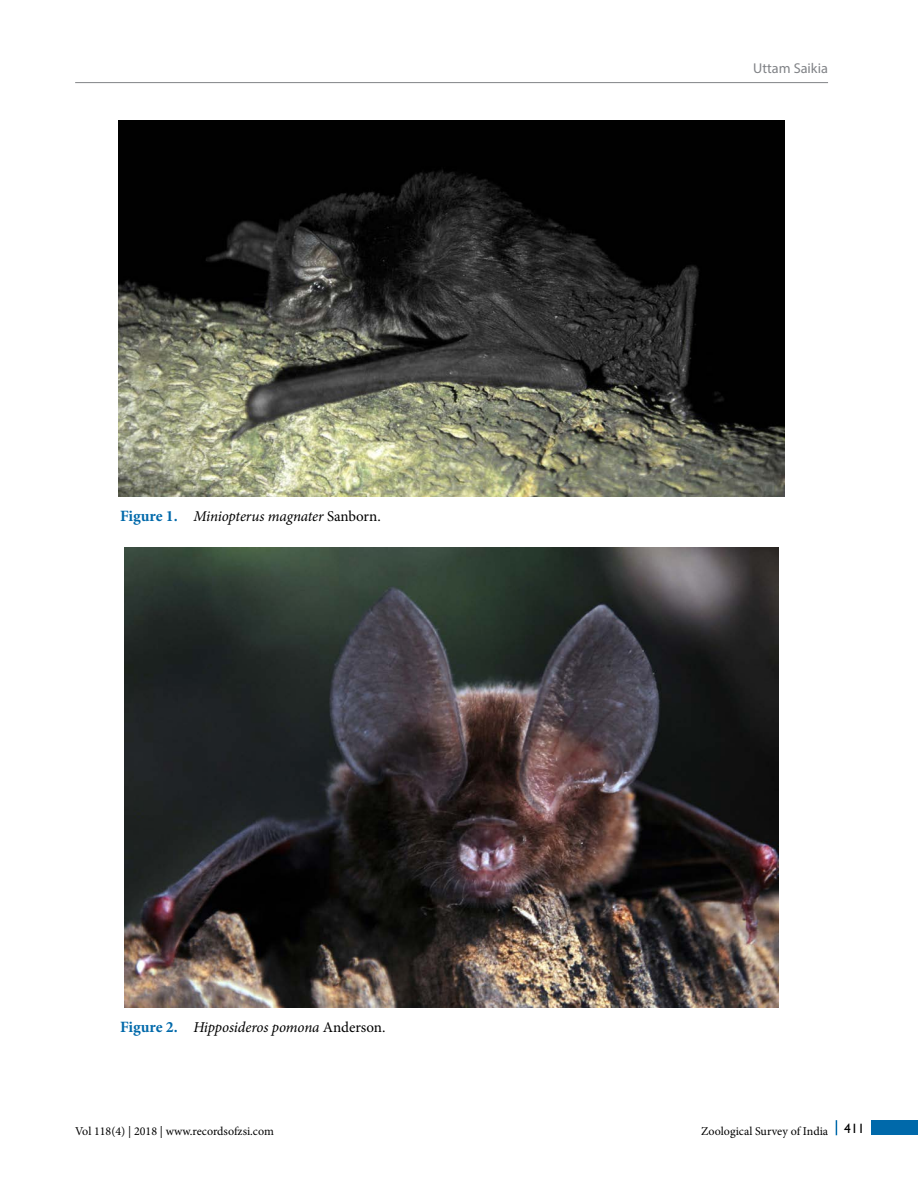
<style>
.page{position:relative;width:918px;height:1188px;background:#fff}
.page>*{position:absolute;margin:0;border:0;box-sizing:border-box;transform-origin:0 0}
.t1{font:italic 15px "Minion Pro";letter-spacing:-.01em;color:#000}
.t2{font:14.25px "Myriad Pro";color:#818387}
.t3{font:12px "Minion Pro";color:#000}
.s1{font-weight:700;font-style:normal;font-size:15.75px;color:#0069aa}
.s2{font-style:normal}
.s3{font-family:"Gill Sans";font-size:13.5px}
</style>
<div class="page">
<div style="left:872px;top:1120px;width:46px;height:15px;background:#0069aa"></div>
<svg style="left:836px;top:1120px;width:1px;height:15px"></svg>
<hr style="left:75px;top:82px;width:753px;height:1px;background:#818387">
<img style="left:119px;top:121px;width:665px;height:375px">
<img style="left:125px;top:547px;width:653px;height:460px">
<p class="t1" style="left:120px;top:506px;width:262px"><span class="s1">Figure 1.</span> Miniopterus magnater <span class="s2">Sanborn.</span></p>
<p class="t1" style="left:120px;top:1017px;width:267px"><span class="s1">Figure 2.</span> Hipposideros pomona <span class="s2">Anderson.</span></p>
<p class="t2" style="left:753px;top:59px;width:76px">Uttam Saikia</p>
<p class="t3" style="left:75px;top:1123px;width:200px">Vol 118(4) | 2018 | www.recordsofzsi.com</p>
<p class="t3" style="left:701px;top:1123px;width:165px">Zoological Survey of India <span class="s3">411</span></p>
</div>
